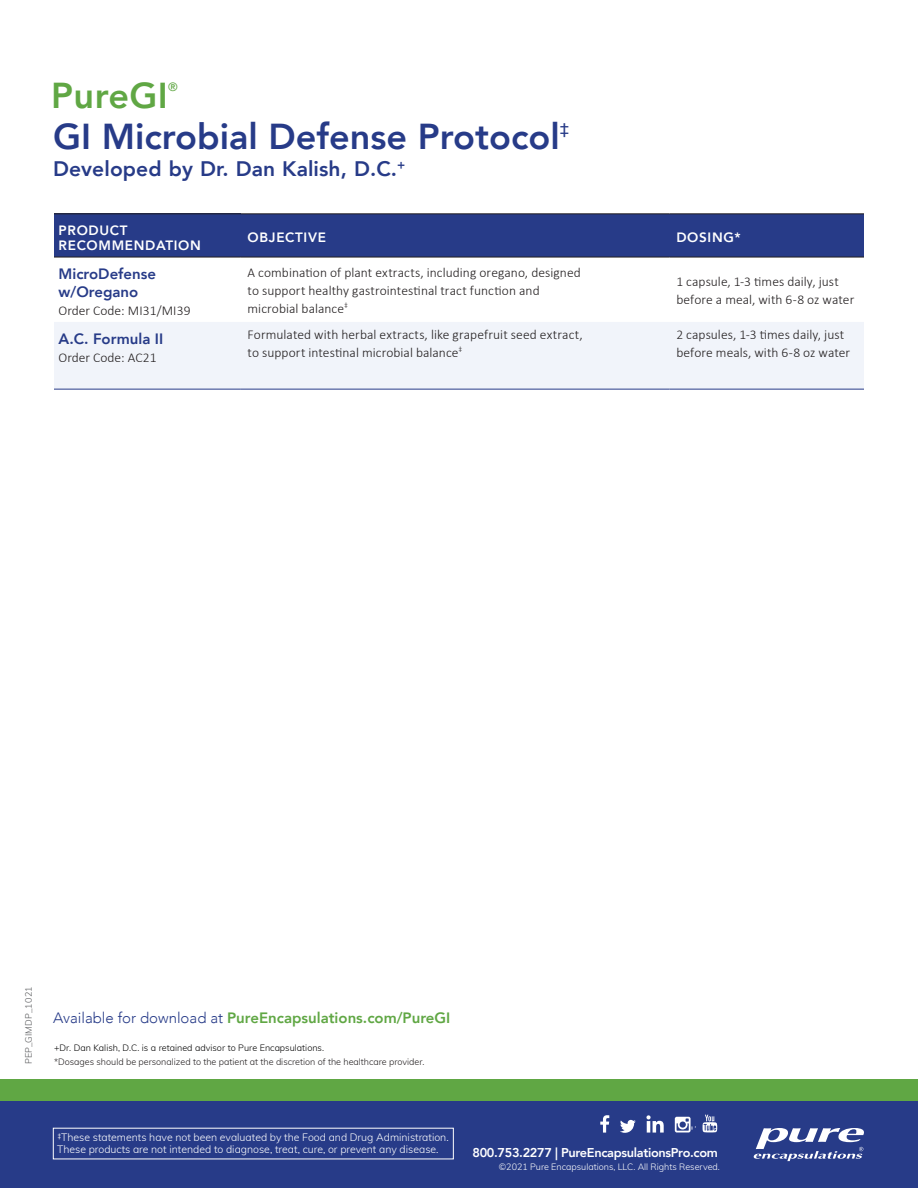
<style>
.page{position:relative;width:918px;height:1188px;background:#fff}
.page>*{position:absolute;margin:0;border:0;box-sizing:border-box;transform-origin:0 0}
.Headline_-_Avenir_24{font:800 36px "Avenir";color:#273b88}
.Headline_-_Avenir_24-2{font:800 36px "Avenir";letter-spacing:.01em;color:#60a744}
.Subhead_-_Avenir_14{font:800 21px "Avenir";letter-spacing:.005em;color:#273b88}
.Headline_3_-_Avenir{font:800 15px "Avenir";color:#60a744}
.Body{font:800 15px/18px "Avenir";color:#273b88}
.Body-2{font:300 13.5px/18px "Calibri";letter-spacing:.005em;color:#231f20}
.Body-3{font:800 13.5px/15px "Avenir";letter-spacing:.05em;color:#fff}
.Column_Header{font:800 13.5px "Avenir";letter-spacing:.05em;color:#fff}
.FDA{font:800 12.75px "Avenir";letter-spacing:-.025em;color:#fff}
.Headline_-_Avenir_24-3{font:500 12px "Avenir";color:#60a744}
.FDA-2{font:300 10.5px "Muli";color:#fff}
.Body_Copy_-_Muli_8_1{font:300 9px "Muli";color:#231f20}
.t1{font:300 9px "Muli";color:#000}
.FDA-3{font:300 9px "Muli";color:#fff}
.Marketing_Code{font:300 9px "Muli";letter-spacing:.02em;color:#57585a}
.s1{font-weight:300;color:#273b88}
</style>
<div class="page">
<div style="left:0;top:1101px;width:918px;height:87px;background:#273b88"></div>
<svg style="left:600px;top:1115px;width:9px;height:18px"></svg>
<svg style="left:646px;top:1115px;width:18px;height:18px"></svg>
<svg style="left:620px;top:1120px;width:16px;height:13px"></svg>
<svg style="left:675px;top:1117px;width:21px;height:15px"></svg>
<svg style="left:703px;top:1115px;width:14px;height:17px"></svg>
<svg style="left:753px;top:1128px;width:111px;height:33px"></svg>
<div style="left:0;top:1079px;width:918px;height:22px;background:#60a744"></div>
<div style="left:54px;top:214px;width:187px;height:43px;background:#273b88"></div>
<div style="left:241px;top:214px;width:623px;height:43px;background:#273b88"></div>
<div style="left:54px;top:322px;width:810px;height:67px;background:#f1f4fa"></div>
<hr style="left:54px;top:213px;width:187px;height:1px;background:#231f20">
<hr style="left:241px;top:213px;width:429px;height:1px;background:#231f20">
<hr style="left:670px;top:213px;width:194px;height:1px;background:#231f20">
<hr style="left:54px;top:257px;width:187px;height:1px;background:#231f20">
<hr style="left:241px;top:257px;width:429px;height:1px;background:#231f20">
<hr style="left:670px;top:257px;width:194px;height:1px;background:#231f20">
<hr style="left:54px;top:389px;width:187px;height:1px;background:#273b88">
<hr style="left:241px;top:389px;width:429px;height:1px;background:#273b88">
<hr style="left:670px;top:389px;width:194px;height:1px;background:#273b88">
<p class="Headline_-_Avenir_24-2" style="left:51px;top:67px;width:118px">PureGI</p>
<p class="Headline_-_Avenir_24-3" style="left:168px;top:76px;width:11px">®</p>
<p class="Headline_-_Avenir_24" style="left:53px;top:109px;width:517px">GI Microbial Defense Protocol<sup>‡</sup></p>
<p class="Subhead_-_Avenir_14" style="left:53px;top:152px;width:354px">Developed by Dr. Dan Kalish, D.C.<sup>+</sup></p>
<p class="Body-3" style="left:59px;top:223px;width:144px">PRODUCT<br>RECOMMENDATION</p>
<p class="Column_Header" style="left:248px;top:227px;width:80px">OBJECTIVE</p>
<p class="Column_Header" style="left:676px;top:227px;width:66px">DOSING*</p>
<p class="Body" style="left:59px;top:265px;width:99px">MicroDefense w/Oregano</p>
<p class="Body-2" style="left:59px;top:301px;width:133px">Order Code: MI31/MI39</p>
<p class="Body-2" style="left:248px;top:263px;width:335px">A combination of plant extracts, including oregano, designed to support healthy gastrointestinal tract function and microbial balance<sup>‡</sup></p>
<p class="Body-2" style="left:676px;top:272px;width:180px">1 capsule, 1-3 times daily, just before a meal, with 6-8 oz water</p>
<p class="Body" style="left:59px;top:330px;width:106px">A.C. Formula II</p>
<p class="Body-2" style="left:59px;top:348px;width:100px">Order Code: AC21</p>
<p class="Body-2" style="left:248px;top:325px;width:337px">Formulated with herbal extracts, like grapefruit seed extract, to support intestinal microbial balance<sup>‡</sup></p>
<p class="Body-2" style="left:676px;top:325px;width:175px">2 capsules, 1-3 times daily, just before meals, with 6-8 oz water</p>
<p class="Marketing_Code" style="left:22px;top:1064px;width:79px;rotate:-90deg">PEP_GIMDP_1021</p>
<p class="Headline_3_-_Avenir" style="left:53px;top:1006px;width:399px"><span class="s1">Available for download at</span> PureEncapsulations.com/PureGI</p>
<p class="t1" style="left:54px;top:1041px;width:272px">+Dr. Dan Kalish, D.C. is a retained advisor to Pure Encapsulations.</p>
<p class="Body_Copy_-_Muli_8_1" style="left:54px;top:1055px;width:372px">*Dosages should be personalized to the patient at the discretion of the healthcare provider.</p>
<p class="FDA-2" style="left:58px;top:1129px;width:392px">‡These statements have not been evaluated by the Food and Drug Administration.</p>
<p class="FDA-2" style="left:57px;top:1142px;width:383px">These products are not intended to diagnose, treat, cure, or prevent any disease.</p>
<p class="FDA" style="left:472px;top:1142px;width:247px">800.753.2277 | PureEncapsulationsPro.com</p>
<p class="FDA-3" style="left:499px;top:1160px;width:223px">©2021 Pure Encapsulations, LLC. All Rights Reserved.</p>
</div>
